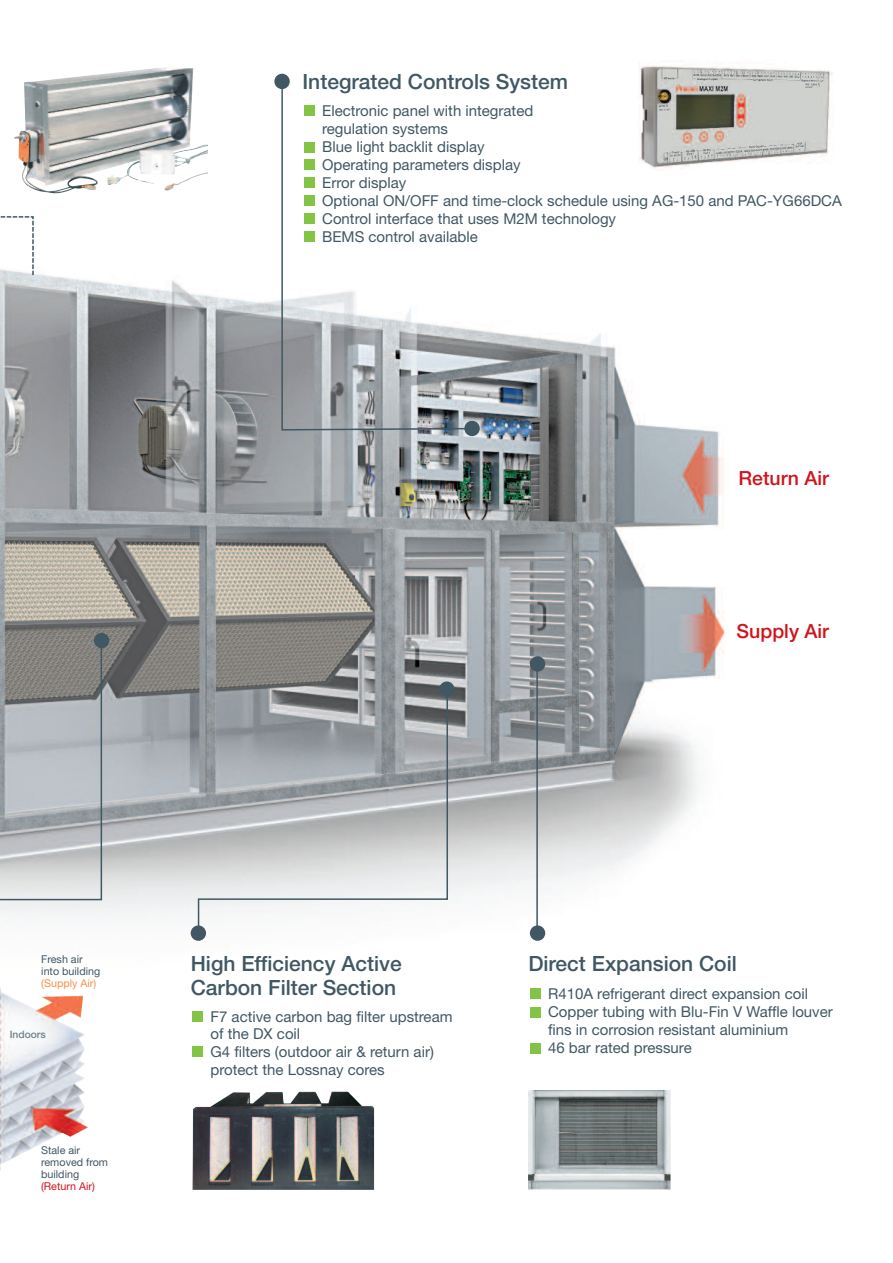
<style>
.page{position:relative;width:893px;height:1263px;background:#fff}
.page>*{position:absolute;margin:0;border:0;box-sizing:border-box;transform-origin:0 0}
.t1{font:500 21px/24px "Helvetica Neue";color:#415764}
.t2{font:500 19.5px "Helvetica Neue";color:#cf151d}
.t3{font:15px/18px "Helvetica Neue";color:#415764}
.t4{font:10.8px/12.1px "Helvetica Neue";color:#415764}
.t5{font:10.8px "Helvetica Neue";color:#f69146}
.t6{font:10.8px "Helvetica Neue";color:#cf151d}
.t7{font:500 10.2px "Helvetica Neue";color:#6d808c}
</style>
<div class="page">
<img style="left:0;top:73px;width:725px;height:1117px">
<img style="left:14px;top:67px;width:193px;height:127px">
<img style="left:0;top:987px;width:83px;height:31px">
<img style="left:528px;top:1090px;width:142px;height:99px">
<div style="left:464px;top:421px;width:16px;height:15px;background:#415764;border-radius:50%"></div>
<div style="left:94px;top:633px;width:15px;height:15px;background:#415764;border-radius:50%"></div>
<div style="left:439px;top:681px;width:15px;height:16px;background:#415764;border-radius:50%"></div>
<svg style="left:281px;top:82px;width:193px;height:349px"></svg>
<svg style="left:0;top:215px;width:34px;height:60px"></svg>
<img style="left:638px;top:61px;width:196px;height:108px">
<div style="left:192px;top:1011px;width:11px;height:11px;background:#83c447"></div>
<div style="left:192px;top:1046px;width:11px;height:11px;background:#83c447"></div>
<div style="left:191px;top:925px;width:15px;height:16px;background:#415764;border-radius:50%"></div>
<div style="left:530px;top:988px;width:11px;height:10px;background:#83c447"></div>
<div style="left:530px;top:1007px;width:11px;height:11px;background:#83c447"></div>
<div style="left:530px;top:1043px;width:11px;height:11px;background:#83c447"></div>
<div style="left:530px;top:925px;width:15px;height:16px;background:#415764;border-radius:50%"></div>
<div style="left:530px;top:656px;width:15px;height:16px;background:#415764;border-radius:50%"></div>
<img style="left:193px;top:1091px;width:181px;height:99px">
<hr style="left:536px;top:661px;width:2px;height:272px;background:#415764">
<div style="left:304px;top:105px;width:11px;height:11px;background:#83c447"></div>
<div style="left:304px;top:142px;width:11px;height:10px;background:#83c447"></div>
<div style="left:304px;top:160px;width:11px;height:10px;background:#83c447"></div>
<div style="left:304px;top:178px;width:11px;height:10px;background:#83c447"></div>
<div style="left:304px;top:196px;width:11px;height:10px;background:#83c447"></div>
<div style="left:304px;top:213px;width:11px;height:11px;background:#83c447"></div>
<div style="left:304px;top:232px;width:11px;height:10px;background:#83c447"></div>
<div style="left:274px;top:74px;width:16px;height:15px;background:#415764;border-radius:50%"></div>
<svg style="left:0;top:641px;width:103px;height:293px;background:#b5b8ba"></svg>
<svg style="left:197px;top:688px;width:252px;height:247px"></svg>
<h1 class="t1" style="left:302px;top:68px;width:267px">Integrated Controls System</h1>
<p class="t3" style="left:322px;top:101px;width:521px">Electronic panel with integrated<br>regulation systems<br>Blue light backlit display<br>Operating parameters display<br>Error display<br>Optional ON/OFF and time-clock schedule using AG-150 and PAC-YG66DCA Control interface that uses M2M technology<br>BEMS control available</p>
<h2 class="t2" style="left:738px;top:462px;width:92px">Return Air</h2>
<h2 class="t2" style="left:737px;top:615px;width:94px">Supply Air</h2>
<p class="t4" style="left:41px;top:952px;width:60px">Fresh air into building</p>
<p class="t5" style="left:41px;top:974px;width:56px">(Supply Air)</p>
<p class="t7" style="left:10px;top:1026px;width:38px">Indoors</p>
<p class="t4" style="left:41px;top:1143px;width:68px">Stale air removed from building</p>
<p class="t6" style="left:41px;top:1177px;width:55px">(Return Air)</p>
<h1 class="t1" style="left:191px;top:950px;width:212px">High Efficiency Active<br>Carbon Filter Section</h1>
<p class="t3" style="left:211px;top:1007px;width:243px;line-height:16.5px">F7 active carbon bag filter upstream of the DX coil</p>
<p class="t3" style="left:211px;top:1041px;width:225px">G4 filters (outdoor air &amp; return air) protect the Lossnay cores</p>
<h1 class="t1" style="left:528px;top:950px;width:210px">Direct Expansion Coil</h1>
<p class="t3" style="left:548px;top:983px;width:286px">R410A refrigerant direct expansion coil Copper tubing with Blu-Fin V Waffle louver fins in corrosion resistant aluminium<br>46 bar rated pressure</p>
</div>
